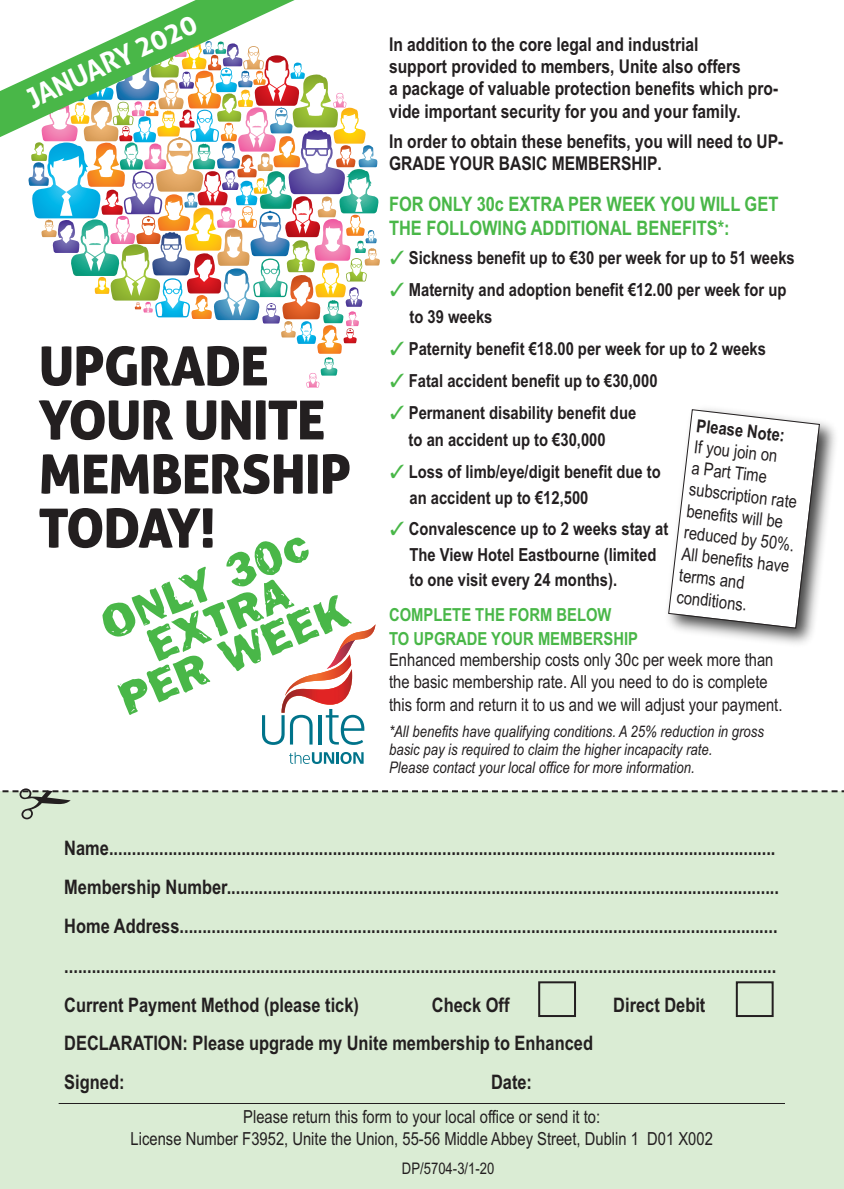
<style>
.page{position:relative;width:844px;height:1189px;background:#fff}
.page>*{position:absolute;margin:0;border:0;box-sizing:border-box;transform-origin:0 0}
.t1{font:54px/54px "Aller Display";letter-spacing:-.02em;color:#231f20}
.t2{font:46px/38px "Urbana";color:#49b748;text-align:center}
.t3{font:700 28px "Aller";color:#fff}
.t4{font:700 20px "Arial Narrow";color:#231f20}
.t5{font:700 20px/24px "Arial Narrow";color:#49b748}
.t6{font:700 19px/22px "Arial Narrow";color:#231f20}
.t7{font:18px/21.6px "Arial Narrow";color:#231f20}
.t8{font:700 18px/26.8px "Arial Narrow";color:#231f20}
.t9{font:700 18px/24.8px "Arial Narrow";color:#49b748}
.t10{font:italic 16px/18px "Arial Narrow";color:#231f20}
.t11{font:16px "Arial Narrow";color:#231f20}
.s1{color:#49b748}
.s2{font-weight:700}
</style>
<div class="page">
<div style="left:0;top:791px;width:843px;height:398px;background:#daecd4"></div>
<div style="left:538px;top:981px;width:37px;height:36px;border:2px solid #231f20"></div>
<div style="left:735px;top:981px;width:38px;height:36px;border:2px solid #231f20"></div>
<svg style="left:28px;top:92px;width:351px;height:295px"></svg>
<hr style="left:59px;top:1103px;width:725px;height:1px;background:#231f20">
<svg style="left:289px;top:752px;width:74px;height:12px"></svg>
<svg style="left:262px;top:653px;width:103px;height:92px"></svg>
<img style="left:337px;top:625px;width:38px;height:28px">
<svg style="left:0;top:0;width:334px;height:178px"></svg>
<img style="left:678px;top:422px;width:157px;height:222px">
<svg style="left:668px;top:409px;width:152px;height:220px"></svg>
<svg style="left:2px;top:790px;width:841px;height:3px"></svg>
<p class="t3" style="left:24px;top:90px;width:186px;rotate:-25deg">JANUARY 2020</p>
<p class="t1" style="left:39px;top:346px;width:314px">UPGRADE<br>YOUR UNITE<br>MEMBERSHIP<br>TODAY!</p>
<p class="t2" style="left:88px;top:618px;width:245px;rotate:-22deg">ONLY 30c<br>EXTRA<br>PER WEEK</p>
<p class="t6" style="left:389px;top:36px;width:390px">In addition to the core legal and industrial<br>support provided to members, Unite also offers<br>a package of valuable protection benefits which pro&shy;vide important security for you and your family.</p>
<p class="t6" style="left:389px;top:132px;width:395px">In order to obtain these benefits, you will need to UP-<br>GRADE YOUR BASIC MEMBERSHIP.</p>
<p class="t5" style="left:389px;top:193px;width:390px">FOR ONLY 30c EXTRA PER WEEK YOU WILL GET<br>THE FOLLOWING ADDITIONAL BENEFITS*:</p>
<p class="t8" style="left:390px;top:246px;width:406px"><span class="s1">✓</span> Sickness benefit up to €30 per week for up to 51 weeks</p>
<p class="t8" style="left:409px;top:278px;width:378px;text-indent:-19px"><span class="s1">✓</span> Maternity and adoption benefit €12.00 per week for up to 39 weeks</p>
<p class="t8" style="left:390px;top:336px;width:377px"><span class="s1">✓</span> Paternity benefit €18.00 per week for up to 2 weeks</p>
<p class="t8" style="left:390px;top:369px;width:269px"><span class="s1">✓</span> Fatal accident benefit up to €30,000</p>
<p class="t8" style="left:408px;top:401px;width:229px;text-indent:-18px"><span class="s1">✓</span> Permanent disability benefit due to an accident up to €30,000</p>
<p class="t8" style="left:409px;top:460px;width:253px;line-height:25.8px;text-indent:-19px"><span class="s1">✓</span> Loss of limb/eye/digit benefit due to an accident up to €12,500</p>
<p class="t8" style="left:409px;top:518px;width:260px;line-height:25.2px;text-indent:-19px"><span class="s1">✓</span> Convalescence up to 2 weeks stay at<br>The View Hotel Eastbourne (limited to one visit every 24 months).</p>
<p class="t7" style="left:697px;top:414px;width:113px;rotate:7deg"><span class="s2">Please Note:<br></span>If you join on<br>a Part Time subscription rate benefits will be reduced by 50%.<br>All benefits have terms and conditions.</p>
<p class="t9" style="left:389px;top:604px;width:250px">COMPLETE THE FORM BELOW<br>TO UPGRADE YOUR MEMBERSHIP</p>
<p class="t7" style="left:389px;top:649px;width:394px;line-height:22.4px">Enhanced membership costs only 30c per week more than the basic membership rate. All you need to do is complete this form and return it to us and we will adjust your payment.</p>
<p class="t10" style="left:389px;top:723px;width:376px">*All benefits have qualifying conditions. A 25% reduction in gross basic pay is required to claim the higher incapacity rate.</p>
<p class="t10" style="left:389px;top:759px;width:307px">Please contact your local office for more information.</p>
<p class="t4" style="left:64px;top:840px;width:712px">Name..................................................................................................................................................</p>
<p class="t4" style="left:64px;top:880px;width:716px">Membership Number.........................................................................................................................</p>
<p class="t4" style="left:64px;top:919px;width:714px">Home Address...................................................................................................................................</p>
<p class="t4" style="left:64px;top:958px;width:713px">............................................................................................................................................................</p>
<p class="t4" style="left:64px;top:997px;width:296px">Current Payment Method (please tick)</p>
<p class="t4" style="left:432px;top:997px;width:79px">Check Off</p>
<p class="t4" style="left:613px;top:997px;width:94px">Direct Debit</p>
<p class="t4" style="left:64px;top:1036px;width:530px">DECLARATION: Please upgrade my Unite membership to Enhanced</p>
<p class="t4" style="left:64px;top:1075px;width:62px">Signed:</p>
<p class="t4" style="left:491px;top:1075px;width:42px">Date:</p>
<p class="t7" style="left:243px;top:1106px;width:358px">Please return this form to your local office or send it to:</p>
<p class="t7" style="left:131px;top:1128px;width:583px">License Number F3952, Unite the Union, 55-56 Middle Abbey Street, Dublin 1 D01 X002</p>
<p class="t11" style="left:401px;top:1159px;width:94px">DP/5704-3/1-20</p>
</div>
